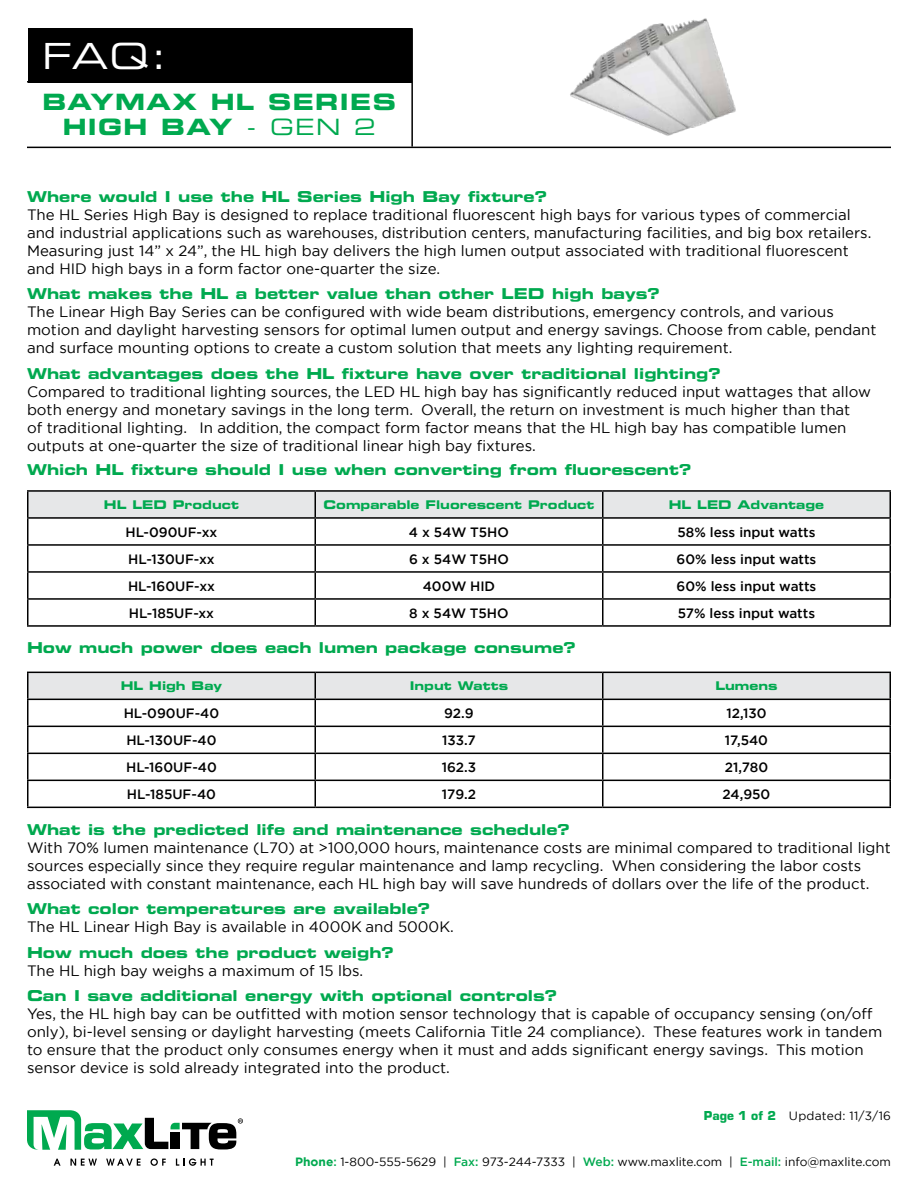
<style>
.page{position:relative;width:918px;height:1188px;background:#fff}
.page>*{position:absolute;margin:0;border:0;box-sizing:border-box;transform-origin:0 0}
.t1{font:36px "Eurostile Extended Two";color:#fff}
.t2{font:22.5px/25.2px "Eurostile Bold Extended Two";letter-spacing:.06em;color:#00a94f;text-align:center}
.t3{font:15px/18px "Gotham";color:#000}
.t4{font:15px "Eurostile Bold Extended Two";color:#00a94f}
.t5{font:500 13.5px "Gotham";color:#000}
.t6{font:12px "Gotham";color:#000}
.t7{font:12px "Eurostile Bold Extended Two";color:#00a94f}
.t8{font:12px "Gotham";letter-spacing:.02em;color:#000}
.s1{font-family:"Eurostile Extended Two"}
.s2{font-family:"Eurostile";font-weight:700;color:#00a94f}
.s3{font-weight:700;color:#00a94f}
.s4{font-weight:500;color:#00a94f}
</style>
<div class="page">
<div style="left:28px;top:28px;width:383px;height:55px;background:#000"></div>
<svg style="left:54px;top:1159px;width:7px;height:7px"></svg>
<svg style="left:70px;top:1159px;width:27px;height:7px"></svg>
<svg style="left:106px;top:1159px;width:35px;height:7px"></svg>
<svg style="left:151px;top:1158px;width:15px;height:8px"></svg>
<svg style="left:176px;top:1158px;width:38px;height:8px"></svg>
<svg style="left:27px;top:1110px;width:216px;height:40px"></svg>
<hr style="left:27px;top:147px;width:864px;height:1px;background:#000">
<hr style="left:27px;top:81px;width:385px;height:2px;background:#000">
<hr style="left:411px;top:28px;width:2px;height:119px;background:#000">
<img style="left:570px;top:18px;width:166px;height:118px">
<hr style="left:27px;top:490px;width:288px;height:2px;background:#000">
<hr style="left:315px;top:490px;width:288px;height:2px;background:#000">
<hr style="left:603px;top:490px;width:288px;height:2px;background:#000">
<svg style="left:27px;top:491px;width:864px;height:134px"></svg>
<hr style="left:27px;top:625px;width:288px;height:2px;background:#000">
<hr style="left:315px;top:625px;width:288px;height:2px;background:#000">
<hr style="left:603px;top:625px;width:288px;height:2px;background:#000">
<svg style="left:27px;top:672px;width:864px;height:135px"></svg>
<hr style="left:27px;top:807px;width:288px;height:1px;background:#000">
<hr style="left:315px;top:807px;width:288px;height:1px;background:#000">
<hr style="left:603px;top:807px;width:288px;height:1px;background:#000">
<h1 class="t1" style="left:42px;top:32px;width:127px">FAQ:</h1>
<h2 class="t2" style="left:42px;top:89px;width:355px">BAYMAX HL SERIES<br>HIGH BAY <span class="s1">- GEN 2</span></h2>
<p class="t4" style="left:27px;top:186px;width:521px">Where would I use the HL Series High Bay fixture?</p>
<p class="t3" style="left:27px;top:205px;width:846px">The HL Series High Bay is designed to replace traditional fluorescent high bays for various types of commercial and industrial applications such as warehouses, distribution centers, manufacturing facilities, and big box retailers.<br>Measuring just 14” x 24”, the HL high bay delivers the high lumen output associated with traditional fluorescent and HID high bays in a form factor one-quarter the size.</p>
<p class="t4" style="left:27px;top:283px;width:634px">What makes the HL a better value than other LED high bays?</p>
<p class="t3" style="left:27px;top:303px;width:851px">The Linear High Bay Series can be configured with wide beam distributions, emergency controls, and various motion and daylight harvesting sensors for optimal lumen output and energy savings. Choose from cable, pendant and surface mounting options to create a custom solution that meets any lighting requirement.</p>
<p class="t4" style="left:27px;top:363px;width:695px">What advantages does the HL fixture have over traditional lighting?</p>
<p class="t3" style="left:27px;top:382px;width:846px">Compared to traditional lighting sources, the LED HL high bay has significantly reduced input wattages that allow both energy and monetary savings in the long term. Overall, the return on investment is much higher than that<br>of traditional lighting. In addition, the compact form factor means that the HL high bay has compatible lumen outputs at one-quarter the size of traditional linear high bay fixtures.</p>
<p class="t4" style="left:27px;top:459px;width:666px">Which HL fixture should I use when converting from fluorescent?</p>
<p class="t7" style="left:104px;top:496px;width:137px">HL LED Product</p>
<p class="t7" style="left:324px;top:496px;width:272px">Comparable Fluorescent Product</p>
<p class="t7" style="left:669px;top:496px;width:157px">HL LED Advantage</p>
<p class="t5" style="left:126px;top:523px;width:93px">HL-090UF-xx</p>
<p class="t5" style="left:409px;top:523px;width:102px">4 x 54W T5HO</p>
<p class="t5" style="left:677px;top:523px;width:140px">58% less input watts</p>
<p class="t5" style="left:128px;top:550px;width:88px">HL-130UF-xx</p>
<p class="t5" style="left:409px;top:550px;width:101px">6 x 54W T5HO</p>
<p class="t5" style="left:677px;top:550px;width:141px">60% less input watts</p>
<p class="t5" style="left:128px;top:577px;width:88px">HL-160UF-xx</p>
<p class="t5" style="left:423px;top:577px;width:74px">400W HID</p>
<p class="t5" style="left:677px;top:577px;width:141px">60% less input watts</p>
<p class="t5" style="left:129px;top:604px;width:87px">HL-185UF-xx</p>
<p class="t5" style="left:409px;top:604px;width:101px">8 x 54W T5HO</p>
<p class="t5" style="left:678px;top:604px;width:139px">57% less input watts</p>
<p class="t4" style="left:27px;top:637px;width:550px">How much power does each lumen package consume?</p>
<p class="t7" style="left:121px;top:678px;width:103px">HL High Bay</p>
<p class="t7" style="left:410px;top:678px;width:100px">Input Watts</p>
<p class="t7" style="left:715px;top:678px;width:64px">Lumens</p>
<p class="t5" style="left:124px;top:705px;width:97px">HL-090UF-40</p>
<p class="t5" style="left:444px;top:705px;width:31px">92.9</p>
<p class="t5" style="left:726px;top:705px;width:42px">12,130</p>
<p class="t5" style="left:126px;top:732px;width:92px">HL-130UF-40</p>
<p class="t5" style="left:442px;top:732px;width:35px">133.7</p>
<p class="t5" style="left:725px;top:732px;width:45px">17,540</p>
<p class="t5" style="left:126px;top:759px;width:92px">HL-160UF-40</p>
<p class="t5" style="left:442px;top:759px;width:36px">162.3</p>
<p class="t5" style="left:725px;top:759px;width:45px">21,780</p>
<p class="t5" style="left:127px;top:786px;width:91px">HL-185UF-40</p>
<p class="t5" style="left:442px;top:786px;width:35px">179.2</p>
<p class="t5" style="left:723px;top:786px;width:49px">24,950</p>
<p class="t4" style="left:27px;top:819px;width:544px">What is the predicted life and maintenance schedule?</p>
<p class="t3" style="left:27px;top:838px;width:865px">With 70% lumen maintenance (L70) at &gt;100,000 hours, maintenance costs are minimal compared to traditional light sources especially since they require regular maintenance and lamp recycling. When considering the labor costs associated with constant maintenance, each HL high bay will save hundreds of dollars over the life of the product.</p>
<p class="t4" style="left:27px;top:898px;width:405px">What color temperatures are available?</p>
<p class="t3" style="left:27px;top:918px;width:428px">The HL Linear High Bay is available in 4000K and 5000K.</p>
<p class="t4" style="left:27px;top:942px;width:368px">How much does the product weigh?</p>
<p class="t3" style="left:27px;top:961px;width:338px">The HL high bay weighs a maximum of 15 lbs.</p>
<p class="t4" style="left:27px;top:985px;width:532px">Can I save additional energy with optional controls?</p>
<p class="t3" style="left:27px;top:1005px;width:857px">Yes, the HL high bay can be outfitted with motion sensor technology that is capable of occupancy sensing (on/off only), bi-level sensing or daylight harvesting (meets California Title 24 compliance). These features work in tandem to ensure that the product only consumes energy when it must and adds significant energy savings. This motion sensor device is sold already integrated into the product.</p>
<p class="t8" style="left:704px;top:1108px;width:189px"><span class="s2">Page 1 of 2</span> Updated: 11/3/16</p>
<p class="t6" style="left:295px;top:1154px;width:597px"><span class="s3">Phone</span><span class="s4">:</span> 1-800-555-5629 | <span class="s4">Fax:</span> 973-244-7333 | <span class="s4">Web:</span> www.maxlite.com | <span class="s4">E-mail:</span> info@maxlite.com</p>
</div>
